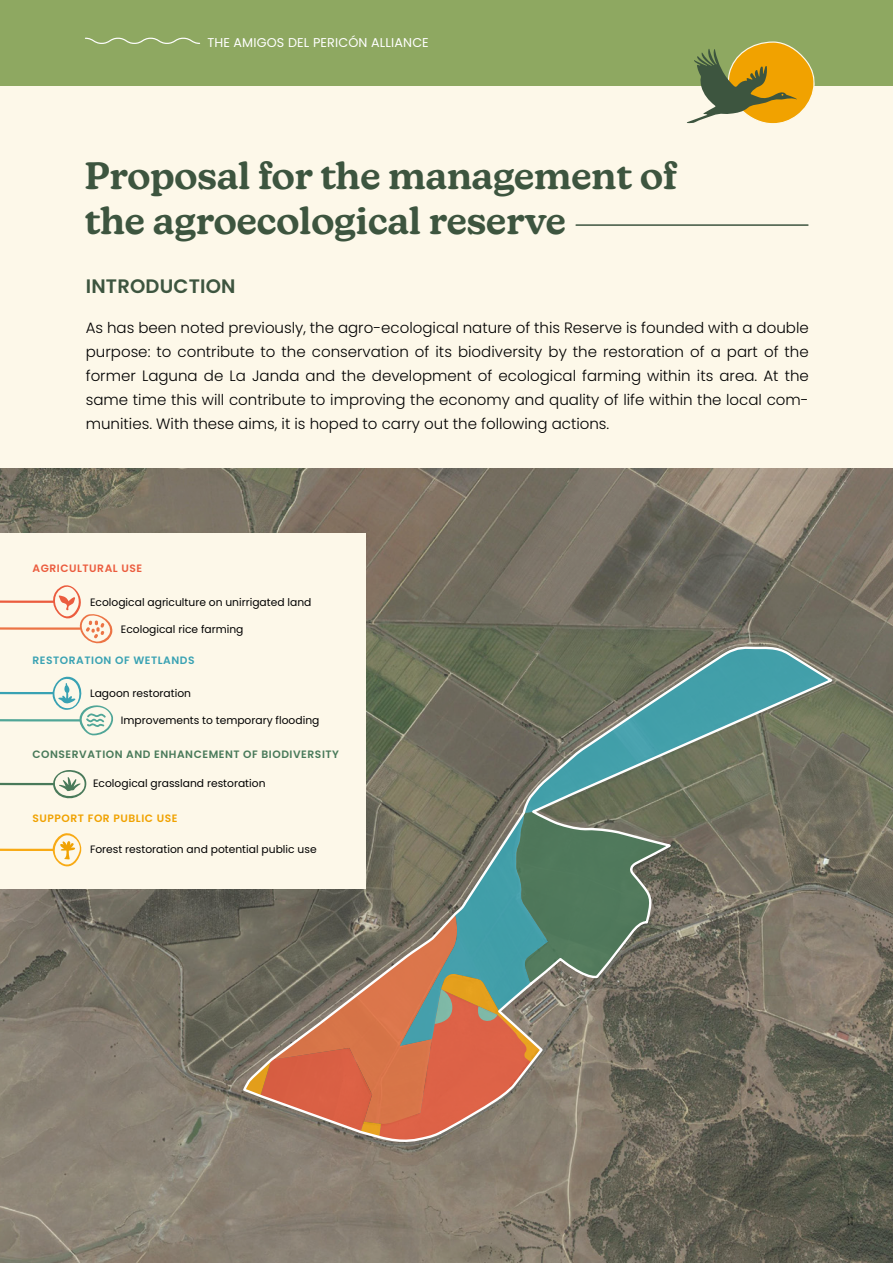
<style>
.page{position:relative;width:893px;height:1263px;background:#fdf8e9}
.page>*{position:absolute;margin:0;border:0;box-sizing:border-box;transform-origin:0 0}
.t1{font:600 37.5px/45px "New Kansas";color:#3d553f}
.t2{font:600 19.5px "Poppins";letter-spacing:.01em;color:#3d553f}
.t3{font:300 15px/24px "Poppins";color:#010101;text-align:justify}
.t4{font:12.75px "Poppins";letter-spacing:.01em;color:#fff}
.t5{font:11.25px "Poppins";color:#1d1d1b}
.t6{font:10.65px "Poppins";color:#010101}
.t7{font:600 10.65px "Poppins";letter-spacing:.05em;color:#497a5a}
.t8{font:600 10.65px "Poppins";letter-spacing:.05em;color:#39a2b3}
.t9{font:600 10.65px "Poppins";letter-spacing:.05em;color:#f0a201}
.t10{font:600 10.65px "Poppins";letter-spacing:.05em;color:#eb5c3e}
</style>
<div class="page">
<div style="left:0;top:0;width:893px;height:85px;background:#8ea861"></div>
<svg style="left:687px;top:41px;width:133px;height:83px"></svg>
<svg style="left:85px;top:37px;width:116px;height:7px"></svg>
<hr style="left:576px;top:224px;width:232px;height:2px;background:#3d553f">
<img style="left:0;top:468px;width:893px;height:795px">
<svg style="left:242px;top:643px;width:592px;height:504px;background:#7a7665"></svg>
<div style="left:0;top:533px;width:366px;height:355px;background:#fdf8e9"></div>
<svg style="left:0;top:676px;width:113px;height:60px"></svg>
<svg style="left:0;top:770px;width:87px;height:29px"></svg>
<svg style="left:0;top:585px;width:113px;height:59px"></svg>
<svg style="left:0;top:833px;width:82px;height:34px"></svg>
<p class="t4" style="left:207px;top:35px;width:223px">THE AMIGOS DEL PERICÓN ALLIANCE</p>
<h1 class="t1" style="left:85px;top:154px;width:594px">Proposal for the management of the agroecological reserve</h1>
<h2 class="t2" style="left:86px;top:275px;width:151px">INTRODUCTION</h2>
<p class="t3" style="left:86px;top:316px;width:725px">As has been noted previously, the agro-ecological nature of this Reserve is founded with a double purpose: to contribute to the conservation of its biodiversity by the restoration of a part of the former Laguna de La Janda and the development of ecological farming within its area. At the same time this will contribute to improving the economy and quality of life within the local com&shy;munities. With these aims, it is hoped to carry out the following actions.</p>
<p class="t10" style="left:32px;top:562px;width:111px">AGRICULTURAL USE</p>
<p class="t6" style="left:90px;top:596px;width:223px">Ecological agriculture on unirrigated land</p>
<p class="t6" style="left:121px;top:623px;width:124px">Ecological rice farming</p>
<p class="t8" style="left:32px;top:654px;width:164px">RESTORATION OF WETLANDS</p>
<p class="t6" style="left:90px;top:687px;width:102px">Lagoon restoration</p>
<p class="t6" style="left:121px;top:714px;width:200px">Improvements to temporary flooding</p>
<p class="t7" style="left:32px;top:748px;width:308px">CONSERVATION AND ENHANCEMENT OF BIODIVERSITY</p>
<p class="t6" style="left:93px;top:777px;width:174px">Ecological grassland restoration</p>
<p class="t9" style="left:32px;top:812px;width:146px">SUPPORT FOR PUBLIC USE</p>
<p class="t6" style="left:90px;top:843px;width:228px">Forest restoration and potential public use</p>
<p class="t5" style="left:846px;top:1214px;width:9px">11</p>
</div>
